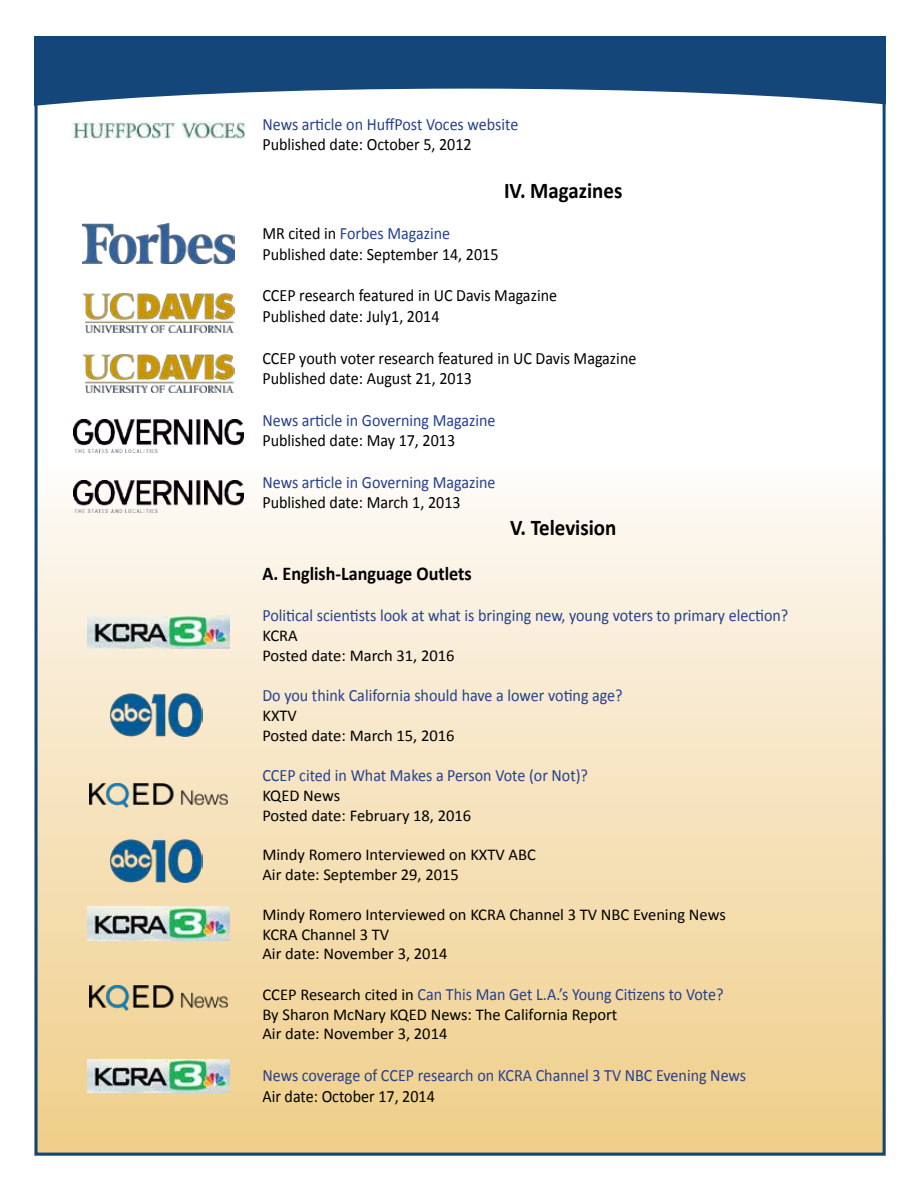
<style>
.page{position:relative;width:918px;height:1188px;background:#fff}
.page>*{position:absolute;margin:0;border:0;box-sizing:border-box;transform-origin:0 0}
.t1{font:700 22.5px "Calibri";color:#000;scale:.93 1}
.t2{font:700 19.5px "Calibri";color:#000;scale:.93 1}
.t3{font:17.25px "Calibri";color:#25408f;scale:.93 1}
.t4{font:17.25px/20.7px "Calibri";color:#000;scale:.93 1}
.t5{font:16.5px/19.8px "Calibri";color:#000}
.s1{color:#25408f}
.s2{font-size:16.5px;color:#000}
</style>
<div class="page">
<div style="left:35px;top:283px;width:851px;height:873px;background:linear-gradient(to bottom,#fff,#eccc89)"></div>
<svg style="left:39px;top:41px;width:843px;height:65px;fill:#15467a"></svg>
<img style="left:71px;top:121px;width:174px;height:18px">
<img style="left:82px;top:224px;width:152px;height:39px">
<img style="left:82px;top:293px;width:152px;height:39px">
<img style="left:82px;top:353px;width:152px;height:40px">
<img style="left:73px;top:420px;width:170px;height:32px">
<img style="left:73px;top:480px;width:170px;height:33px">
<img style="left:87px;top:615px;width:142px;height:33px">
<img style="left:110px;top:693px;width:93px;height:44px">
<img style="left:89px;top:783px;width:138px;height:25px">
<img style="left:110px;top:839px;width:93px;height:43px">
<img style="left:87px;top:907px;width:142px;height:33px">
<img style="left:89px;top:985px;width:138px;height:25px">
<img style="left:87px;top:1059px;width:142px;height:33px">
<p class="t3" style="left:262px;top:113px;width:277px">News article on HuffPost Voces website</p>
<p class="t4" style="left:262px;top:134px;width:227px">Published date: October 5, 2012</p>
<h1 class="t1" style="left:504px;top:176px;width:129px">IV. Magazines</h1>
<p class="t4" style="left:262px;top:223px;width:255px">MR cited in <span class="s1">Forbes Magazine<br></span>Published date: September 14, 2015</p>
<p class="t4" style="left:262px;top:285px;width:318px">CCEP research featured in UC Davis Magazine<br>Published date: July1, 2014</p>
<p class="t4" style="left:262px;top:348px;width:404px">CCEP youth voter research featured in UC Davis Magazine<br>Published date: August 21, 2013</p>
<p class="t3" style="left:262px;top:409px;width:252px">News article in Governing Magazine</p>
<p class="t4" style="left:262px;top:430px;width:209px">Published date: May 17, 2013</p>
<p class="t3" style="left:262px;top:471px;width:252px">News article in Governing Magazine</p>
<p class="t4" style="left:262px;top:492px;width:215px">Published date: March 1, 2013</p>
<h1 class="t1" style="left:510px;top:514px;width:116px">V. Television</h1>
<p class="t2" style="left:262px;top:561px;width:227px">A. English-Language Outlets</p>
<p class="t3" style="left:262px;top:604px;width:567px">Political scientists look at what is bringing new, young voters to primary election?</p>
<p class="t5" style="left:262px;top:625px;width:194px">KCRA<br>Posted date: March 31, 2016</p>
<p class="t3" style="left:262px;top:684px;width:389px">Do you think California should have a lower voting age?</p>
<p class="t5" style="left:262px;top:706px;width:194px">KXTV<br>Posted date: March 15, 2016</p>
<p class="t3" style="left:262px;top:765px;width:352px">CCEP cited in What Makes a Person Vote (or Not)?</p>
<p class="t5" style="left:262px;top:786px;width:210px">KQED News<br>Posted date: February 18, 2016</p>
<p class="t5" style="left:262px;top:845px;width:275px">Mindy Romero Interviewed on KXTV ABC<br>Air date: September 29, 2015</p>
<p class="t5" style="left:262px;top:904px;width:465px">Mindy Romero Interviewed on KCRA Channel 3 TV NBC Evening News<br>KCRA Channel 3 TV<br>Air date: November 3, 2014</p>
<p class="t3" style="left:262px;top:983px;width:497px"><span class="s2">CCEP Research cited in</span> Can This Man Get L.A.’s Young Citizens to Vote?</p>
<p class="t5" style="left:262px;top:1004px;width:356px">By Sharon McNary KQED News: The California Report<br>Air date: November 3, 2014</p>
<p class="t3" style="left:262px;top:1064px;width:522px">News coverage of CCEP research on KCRA Channel 3 TV NBC Evening News</p>
<p class="t4" style="left:262px;top:1086px;width:187px">Air date: October 17, 2014</p>
</div>
